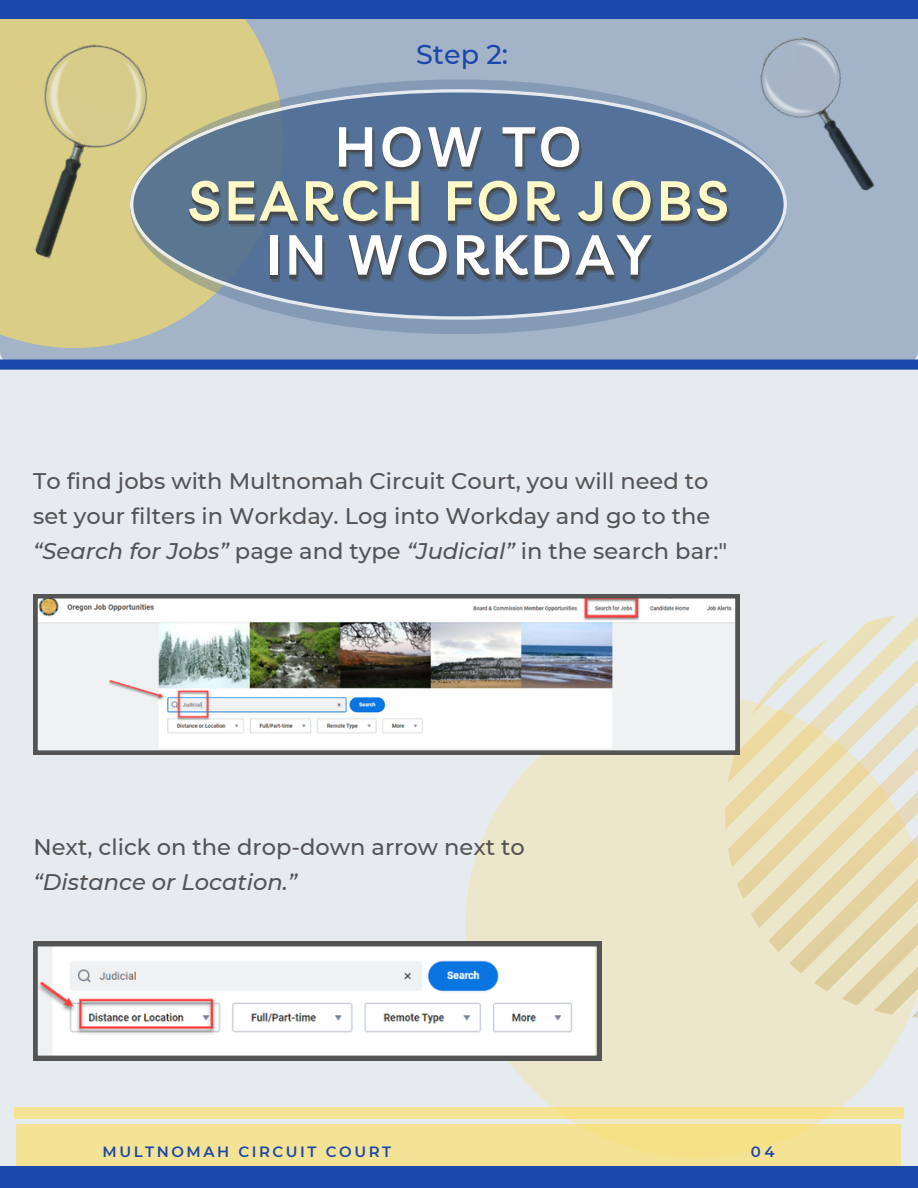
<style>
.page{position:relative;width:918px;height:1188px;background:#e6ebf0}
.page>*{position:absolute;margin:0;border:0;box-sizing:border-box;transform-origin:0 0}
.t1{font:600 55.5px "Livvic";letter-spacing:.07em;color:#fff}
.t2{font:600 55.5px "Livvic";letter-spacing:.07em;color:#fff9c7}
.t3{font:500 27px "Montserrat";color:#1b48ab}
.t4{font:500 22.5px/34.8px "Montserrat";color:#545454}
.t5{font:italic 500 22.5px "Montserrat";color:#545454}
.t6{font:600 15px "Montserrat";letter-spacing:.17em;color:#1b48ab}
.s1{font-style:italic}
</style>
<div class="page">
<div style="left:0;top:19px;width:918px;height:340px;background:#a4b4c8"></div>
<svg style="left:0;top:19px;width:283px;height:329px;background:#cdc794"></svg>
<svg style="left:465px;top:755px;width:444px;height:369px;background:#eae6cd"></svg>
<svg style="left:725px;top:615px;width:193px;height:403px"></svg>
<svg style="left:16px;top:1124px;width:885px;height:43px;background:#f0df93"></svg>
<svg style="left:14px;top:1107px;width:890px;height:12px;background:#f5e290"></svg>
<div style="left:0;top:0;width:918px;height:19px;background:#1b48ab"></div>
<img style="left:33px;top:594px;width:707px;height:161px">
<svg style="left:33px;top:942px;width:568px;height:118px"></svg>
<div style="left:0;top:1167px;width:918px;height:21px;background:#1b48ab"></div>
<div style="left:0;top:359px;width:918px;height:11px;background:#1b48ab"></div>
<img style="left:0;top:28px;width:197px;height:234px">
<img style="left:740px;top:30px;width:164px;height:162px">
<div style="left:130px;top:79px;width:657px;height:255px;background:#849ab5;border-radius:50%"></div>
<svg style="left:130px;top:89px;width:657px;height:231px;background:#6d859f"></svg>
<p class="t3" style="left:416px;top:38px;width:93px">Step 2:</p>
<p class="t1" style="left:335px;top:111px;width:248px">HOW TO</p>
<p class="t2" style="left:188px;top:165px;width:542px">SEARCH FOR JOBS</p>
<p class="t1" style="left:266px;top:219px;width:386px">IN WORKDAY</p>
<p class="t4" style="left:33px;top:464px;width:677px">To find jobs with Multnomah Circuit Court, you will need to</p>
<p class="t4" style="left:33px;top:498px;width:696px">set your filters in Workday. Log into Workday and go to the <span class="s1">“Search for Jobs”</span> page and type <span class="s1">“Judicial”</span> in the search bar:"</p>
<p class="t4" style="left:33px;top:829px;width:493px">Next, click on the drop-down arrow next to</p>
<p class="t5" style="left:33px;top:868px;width:265px">“Distance or Location.”</p>
<p class="t6" style="left:103px;top:1143px;width:290px">MULTNOMAH CIRCUIT COURT</p>
<p class="t6" style="left:751px;top:1143px;width:25px">04</p>
</div>
